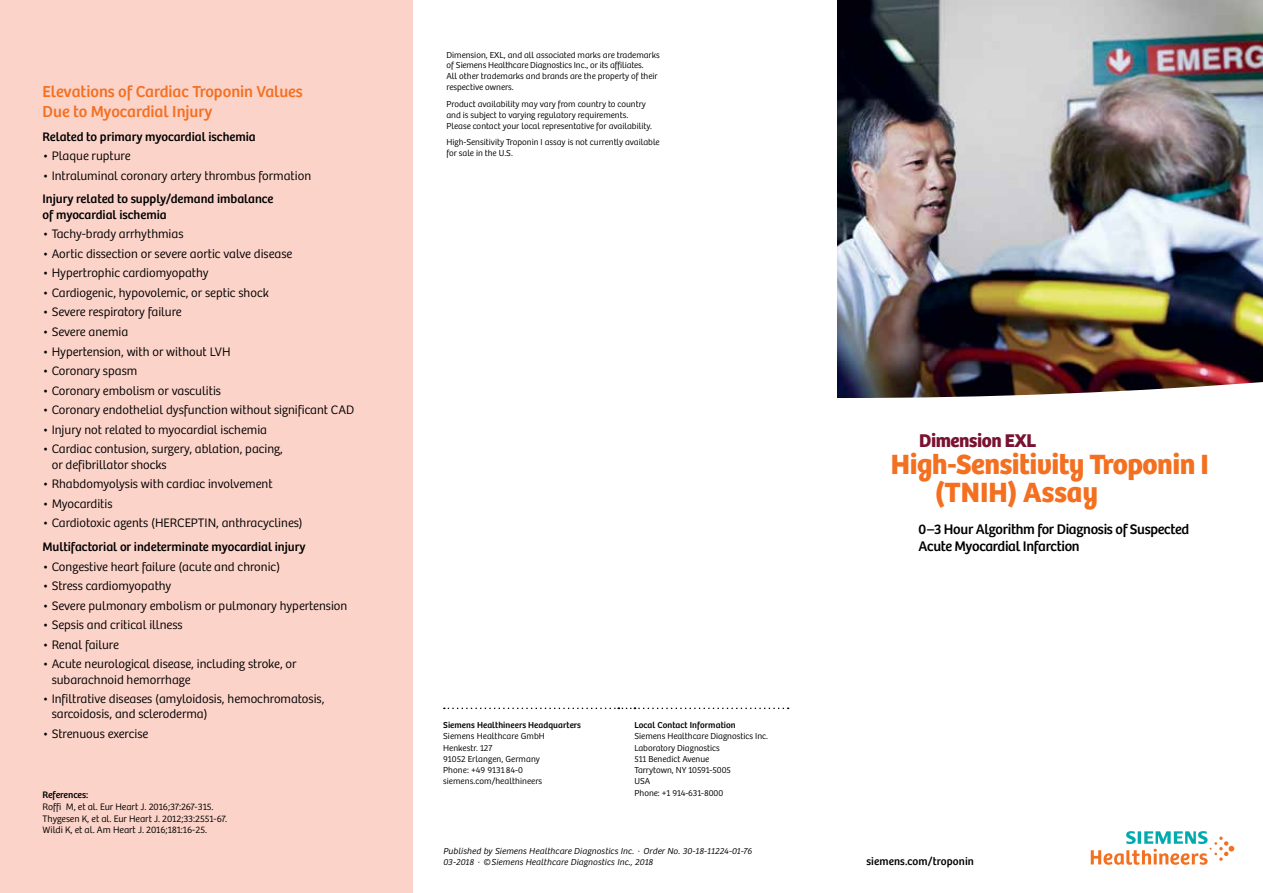
<style>
.page{position:relative;width:1263px;height:893px;background:#fff}
.page>*{position:absolute;margin:0;border:0;box-sizing:border-box;transform-origin:0 0}
.t1{font:28.95px/27.5px "Bree SH Headline Regular";letter-spacing:-.015em;color:#f37021}
.t2{font:19.05px "Bree SH Headline Regular";letter-spacing:-.02em;color:#7a1231}
.t3{font:16.5px/19.8px "Bree SH Text Regular";color:#f37021}
.t4{font:14.4px/17.5px "Bree SH Text Regular";letter-spacing:-.02em;color:#000}
.t5{font:12.75px/15.3px "Bree SH Text Light";color:#000}
.t6{font:12.75px/15.3px "Bree SH Text Regular";color:#000}
.t7{font:11.25px "Bree SH Text Regular";letter-spacing:.01em;color:#000}
.t8{font:9.75px/11.7px "Bree SH Text Light";color:#000}
.t9{font:9.75px "Bree SH Text Regular";color:#000}
.t10{font:9px/11.2px "Bree SH Text Light";color:#000}
.t11{font:italic 9px/10.8px "Bree SH Text Light";letter-spacing:.015em;color:#000}
.t12{font:9px "Bree SH Text Regular";letter-spacing:.01em;color:#000}
</style>
<div class="page">
<img style="left:838px;top:0;width:425px;height:381px">
<svg style="left:412px;top:381px;width:851px;height:56px"></svg>
<div style="left:0;top:0;width:412px;height:893px;background:#fcd3c9"></div>
<svg style="left:1091px;top:831px;width:143px;height:34px"></svg>
<svg style="left:444px;top:708px;width:345px;height:1px"></svg>
<p class="t3" style="left:43px;top:82px;width:262px">Elevations of Cardiac Troponin Values<br>Due to Myocardial Injury</p>
<p class="t6" style="left:43px;top:129px;width:215px">Related to primary myocardial ischemia</p>
<p class="t5" style="left:43px;top:148px;width:90px">• Plaque rupture</p>
<p class="t5" style="left:43px;top:168px;width:270px">• Intraluminal coronary artery thrombus formation</p>
<p class="t6" style="left:43px;top:192px;width:232px">Injury related to supply/demand imbalance of myocardial ischemia</p>
<p class="t5" style="left:43px;top:227px;width:142px">• Tachy-brady arrhythmias</p>
<p class="t5" style="left:43px;top:246px;width:251px">• Aortic dissection or severe aortic valve disease</p>
<p class="t5" style="left:43px;top:266px;width:168px">• Hypertrophic cardiomyopathy</p>
<p class="t5" style="left:43px;top:285px;width:228px">• Cardiogenic, hypovolemic, or septic shock</p>
<p class="t5" style="left:43px;top:305px;width:141px">• Severe respiratory failure</p>
<p class="t5" style="left:43px;top:324px;width:87px">• Severe anemia</p>
<p class="t5" style="left:43px;top:344px;width:190px">• Hypertension, with or without LVH</p>
<p class="t5" style="left:43px;top:363px;width:96px">• Coronary spasm</p>
<p class="t5" style="left:43px;top:383px;width:180px">• Coronary embolism or vasculitis</p>
<p class="t5" style="left:43px;top:402px;width:313px">• Coronary endothelial dysfunction without significant CAD</p>
<p class="t5" style="left:43px;top:422px;width:226px">• Injury not related to myocardial ischemia</p>
<p class="t5" style="left:52px;top:442px;width:233px;text-indent:-9px">• Cardiac contusion, surgery, ablation, pacing, or defibrillator shocks</p>
<p class="t5" style="left:43px;top:476px;width:232px">• Rhabdomyolysis with cardiac involvement</p>
<p class="t5" style="left:43px;top:496px;width:72px">• Myocarditis</p>
<p class="t5" style="left:43px;top:515px;width:262px">• Cardiotoxic agents (HERCEPTIN, anthracyclines)</p>
<p class="t6" style="left:43px;top:539px;width:265px">Multifactorial or indeterminate myocardial injury</p>
<p class="t5" style="left:43px;top:559px;width:239px">• Congestive heart failure (acute and chronic)</p>
<p class="t5" style="left:43px;top:578px;width:130px">• Stress cardiomyopathy</p>
<p class="t5" style="left:43px;top:598px;width:306px">• Severe pulmonary embolism or pulmonary hypertension</p>
<p class="t5" style="left:43px;top:617px;width:142px">• Sepsis and critical illness</p>
<p class="t5" style="left:43px;top:637px;width:78px">• Renal failure</p>
<p class="t5" style="left:52px;top:657px;width:246px;text-indent:-9px">• Acute neurological disease, including stroke, or subarachnoid hemorrhage</p>
<p class="t5" style="left:52px;top:691px;width:274px;text-indent:-9px">• Infiltrative diseases (amyloidosis, hemochromatosis, sarcoidosis, and scleroderma)</p>
<p class="t5" style="left:43px;top:726px;width:107px">• Strenuous exercise</p>
<p class="t9" style="left:43px;top:789px;width:47px">References:</p>
<p class="t8" style="left:43px;top:801px;width:186px">Roffi M, et al. Eur Heart J. 2016;37:267-315.<br>Thygesen K, et al. Eur Heart J. 2012;33:2551-67.<br>Wildi K, et al. Am Heart J. 2016;181:16-25.</p>
<p class="t10" style="left:446px;top:49px;width:215px">Dimension, EXL, and all associated marks are trademarks of Siemens Healthcare Diagnostics Inc., or its affiliates.<br>All other trademarks and brands are the property of their respective owners.</p>
<p class="t10" style="left:446px;top:98px;width:207px">Product availability may vary from country to country and is subject to varying regulatory requirements.<br>Please contact your local representative for availability.</p>
<p class="t10" style="left:446px;top:137px;width:215px">High-Sensitivity Troponin I assay is not currently available for sale in the U.S.</p>
<p class="t12" style="left:443px;top:720px;width:139px">Siemens Healthineers Headquarters</p>
<p class="t10" style="left:443px;top:731px;width:103px">Siemens Healthcare GmbH<br>Henkestr. 127<br>91052 Erlangen, Germany<br>Phone: +49 9131 84-0 siemens.com/healthineers</p>
<p class="t12" style="left:634px;top:720px;width:103px">Local Contact Information</p>
<p class="t10" style="left:634px;top:731px;width:135px">Siemens Healthcare Diagnostics Inc.<br>Laboratory Diagnostics<br>511 Benedict Avenue<br>Tarrytown, NY 10591-5005<br>USA<br>Phone: +1 914-631-8000</p>
<p class="t11" style="left:443px;top:846px;width:310px">Published by Siemens Healthcare Diagnostics Inc. · Order No. 30-18-11224-01-76<br>03-2018 · ©Siemens Healthcare Diagnostics Inc., 2018</p>
<h2 class="t2" style="left:919px;top:430px;width:119px">Dimension EXL</h2>
<h1 class="t1" style="left:935px;top:451px;width:275px;text-indent:-44px">High-Sensitivity Troponin I (TNIH) Assay</h1>
<p class="t4" style="left:918px;top:520px;width:272px">0–3 Hour Algorithm for Diagnosis of Suspected<br>Acute Myocardial Infarction</p>
<p class="t7" style="left:866px;top:855px;width:109px">siemens.com/troponin</p>
</div>
